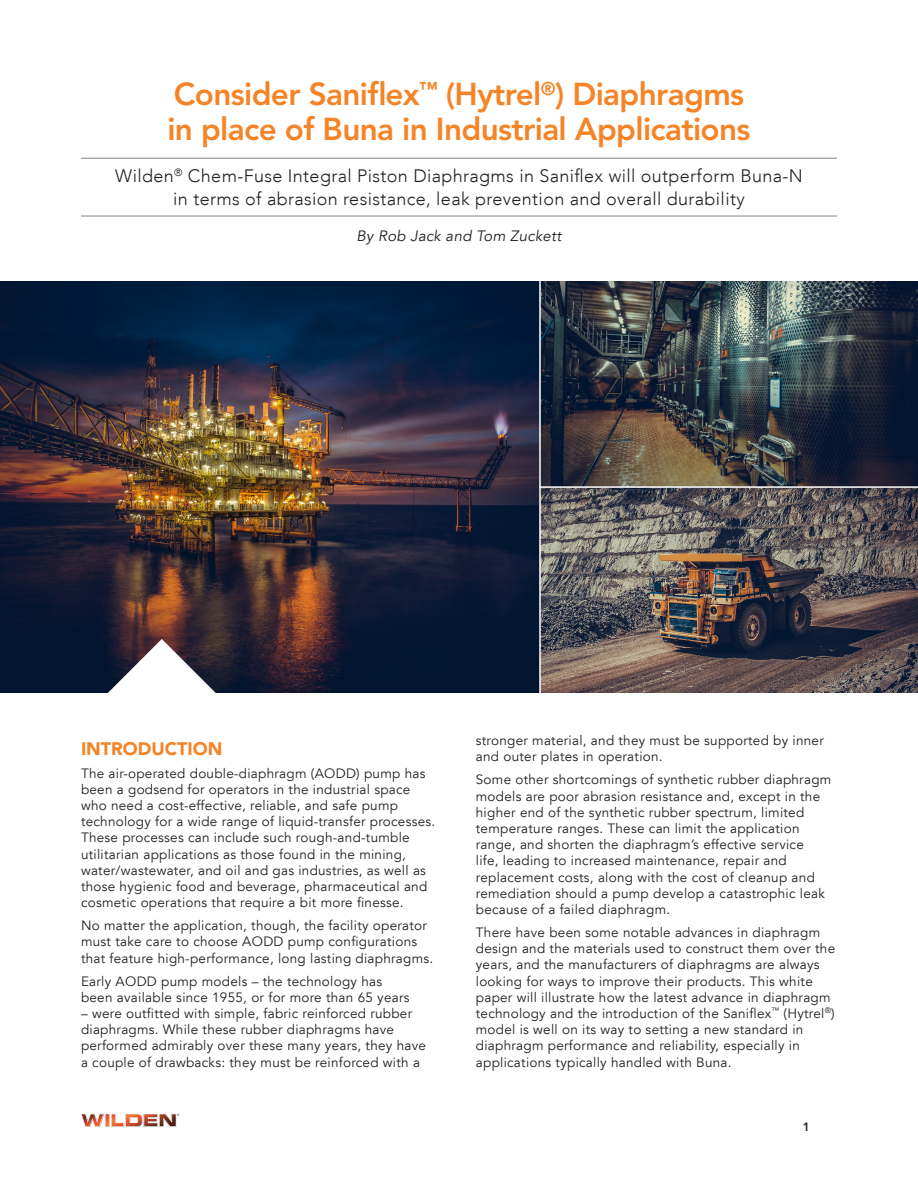
<style>
.page{position:relative;width:918px;height:1188px;background:#fff}
.page>*{position:absolute;margin:0;border:0;box-sizing:border-box;transform-origin:0 0}
.t1{font:800 31.5px/34.5px "Avenir";letter-spacing:-.02em;color:#f58427}
.t2{font:300 18px/22.5px "Avenir LT";letter-spacing:.02em;color:#231f20;text-align:center}
.t3{font:900 18px "Avenir";color:#f58427}
.t4{font:italic 15px "Avenir LT";letter-spacing:.02em;color:#231f20}
.t5{font:13.5px/16.2px "Avenir LT";letter-spacing:.02em;color:#231f20}
.t6{font:800 12px "Avenir";color:#231f20}
</style>
<div class="page">
<img style="left:0;top:281px;width:539px;height:412px">
<img style="left:541px;top:281px;width:377px;height:412px">
<hr style="left:539px;top:486px;width:379px;height:2px;background:#fff">
<svg style="left:96px;top:639px;width:131px;height:54px"></svg>
<svg style="left:81px;top:1114px;width:98px;height:13px"></svg>
<hr style="left:81px;top:158px;width:756px;height:1px;background:#7e868d">
<hr style="left:81px;top:216px;width:756px;height:1px;background:#7e868d">
<p class="t1" style="left:167px;top:77px;width:585px">Consider Saniflex<sup>™</sup> (Hytrel<sup>®</sup>) Diaphragms in place of Buna in Industrial Applications</p>
<p class="t2" style="left:115px;top:165px;width:689px">Wilden<sup>®</sup> Chem-Fuse Integral Piston Diaphragms in Saniflex will outperform Buna-N in terms of abrasion resistance, leak prevention and overall durability</p>
<p class="t4" style="left:356px;top:227px;width:207px">By Rob Jack and Tom Zuckett</p>
<p class="t3" style="left:81px;top:737px;width:143px">INTRODUCTION</p>
<p class="t5" style="left:81px;top:765px;width:356px">The air-operated double-diaphragm (AODD) pump has been a godsend for operators in the industrial space who need a cost-effective, reliable, and safe pump technology for a wide range of liquid-transfer processes.<br>These processes can include such rough-and-tumble utilitarian applications as those found in the mining, water/wastewater, and oil and gas industries, as well as those hygienic food and beverage, pharmaceutical and cosmetic operations that require a bit more finesse.</p>
<p class="t5" style="left:81px;top:918px;width:354px">No matter the application, though, the facility operator must take care to choose AODD pump configurations that feature high-performance, long lasting diaphragms.</p>
<p class="t5" style="left:81px;top:973px;width:330px">Early AODD pump models – the technology has been available since 1955, or for more than 65 years</p>
<p class="t5" style="left:81px;top:1006px;width:347px">– were outfitted with simple, fabric reinforced rubber diaphragms. While these rubber diaphragms have performed admirably over these many years, they have a couple of drawbacks: they must be reinforced with a</p>
<p class="t5" style="left:476px;top:733px;width:350px">stronger material, and they must be supported by inner and outer plates in operation.</p>
<p class="t5" style="left:476px;top:772px;width:357px">Some other shortcomings of synthetic rubber diaphragm models are poor abrasion resistance and, except in the higher end of the synthetic rubber spectrum, limited temperature ranges. These can limit the application range, and shorten the diaphragm’s effective service<br>life, leading to increased maintenance, repair and replacement costs, along with the cost of cleanup and remediation should a pump develop a catastrophic leak because of a failed diaphragm.</p>
<p class="t5" style="left:476px;top:925px;width:361px">There have been some notable advances in diaphragm design and the materials used to construct them over the years, and the manufacturers of diaphragms are always looking for ways to improve their products. This white paper will illustrate how the latest advance in diaphragm technology and the introduction of the Saniflex<sup>™</sup> (Hytrel<sup>®</sup>) model is well on its way to setting a new standard in diaphragm performance and reliability, especially in applications typically handled with Buna.</p>
<p class="t6" style="left:803px;top:1119px;width:9px">1</p>
</div>
